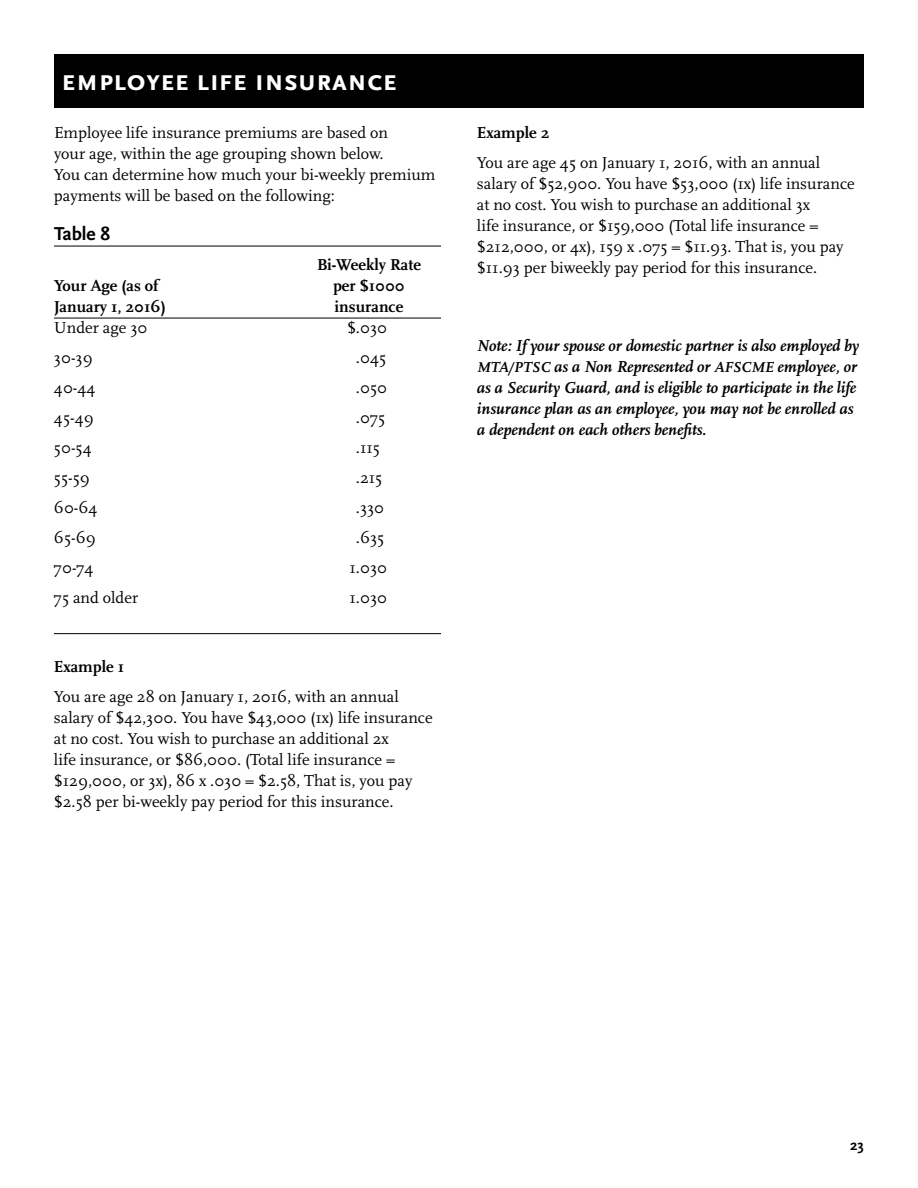
<style>
.page{position:relative;width:918px;height:1188px;background:#fff}
.page>*{position:absolute;margin:0;border:0;box-sizing:border-box;transform-origin:0 0}
.t1{font:700 30px "Scala Sans Caps";color:#fff}
.t2{font:700 19.5px "Scala Sans";color:#000}
.t3{font:16.5px/21px "Scala";color:#000}
.t4{font:italic 700 16.5px/21px "Scala";color:#000}
.t5{font:700 16.5px "Scala";color:#000}
.t6{font:700 15px "Scala Sans";color:#000}
.s1{font-size:15px}
</style>
<div class="page">
<hr style="left:54px;top:246px;width:387px;height:1px;background:#000">
<hr style="left:54px;top:318px;width:387px;height:1px;background:#000">
<hr style="left:54px;top:633px;width:387px;height:1px;background:#000">
<div style="left:54px;top:54px;width:810px;height:54px;background:#000"></div>
<h1 class="t1" style="left:62px;top:63px;width:337px">employee life insurance</h1>
<p class="t3" style="left:54px;top:123px;width:383px">Employee life insurance premiums are based on<br>your age, within the age grouping shown below.<br>You can determine how much your bi-weekly premium payments will be based on the following:</p>
<p class="t2" style="left:54px;top:223px;width:58px">Table 8</p>
<p class="t5" style="left:317px;top:256px;width:105px">Bi-Weekly Rate</p>
<p class="t5" style="left:54px;top:277px;width:106px">Your Age (as of</p>
<p class="t5" style="left:333px;top:277px;width:73px">per $1000</p>
<p class="t5" style="left:54px;top:298px;width:113px">January 1, 2016)</p>
<p class="t5" style="left:335px;top:298px;width:70px">insurance</p>
<p class="t3" style="left:54px;top:318px;width:95px">Under age 30</p>
<p class="t3" style="left:347px;top:318px;width:42px">$.030</p>
<p class="t3" style="left:54px;top:348px;width:40px">30-39</p>
<p class="t3" style="left:356px;top:348px;width:32px">.045</p>
<p class="t3" style="left:54px;top:378px;width:43px">40-44</p>
<p class="t3" style="left:356px;top:378px;width:33px">.050</p>
<p class="t3" style="left:54px;top:408px;width:41px">45-49</p>
<p class="t3" style="left:356px;top:408px;width:31px">. 075</p>
<p class="t3" style="left:54px;top:438px;width:39px">50-54</p>
<p class="t3" style="left:356px;top:438px;width:26px">.115</p>
<p class="t3" style="left:54px;top:468px;width:37px">55-59</p>
<p class="t3" style="left:356px;top:468px;width:28px">.215</p>
<p class="t3" style="left:54px;top:498px;width:45px">60-64</p>
<p class="t3" style="left:356px;top:498px;width:30px">.330</p>
<p class="t3" style="left:54px;top:528px;width:43px">65-69</p>
<p class="t3" style="left:356px;top:528px;width:30px">.635</p>
<p class="t3" style="left:54px;top:558px;width:41px">70-74</p>
<p class="t3" style="left:350px;top:558px;width:39px">1.030</p>
<p class="t3" style="left:54px;top:588px;width:86px">75 and older</p>
<p class="t3" style="left:350px;top:588px;width:39px">1.030</p>
<p class="t5" style="left:54px;top:658px;width:72px">Example 1</p>
<p class="t3" style="left:54px;top:687px;width:380px">You are age 28 on January 1, 2016, with an annual salary of $42,300. You have $43,000 (1x) life insurance at no cost. You wish to purchase an additional 2x<br>life insurance, or $86,000. (Total life insurance = $129,000, or 3x), 86 x .030 = $2.58, That is, you pay $2.58 per bi-weekly pay period for this insurance.</p>
<p class="t5" style="left:477px;top:124px;width:74px">Example 2</p>
<p class="t3" style="left:477px;top:153px;width:379px">You are age 45 on January 1, 2016, with an annual salary of $52,900. You have $53,000 (1x) life insurance at no cost. You wish to purchase an additional 3x<br>life insurance, or $159,000 (Total life insurance = $212,000, or 4x), 159 x .075 = $11.93. That is, you pay $11.93 per biweekly pay period for this insurance.</p>
<p class="t4" style="left:477px;top:336px;width:384px">Note: If your spouse or domestic partner is also employed by <span class="s1">MTA/PTSC</span> as a Non Represented or <span class="s1">AFSCME</span> employee, or as a Security Guard, and is eligible to participate in the life insurance plan as an employee, you may not be enrolled as a dependent on each others benefits.</p>
<p class="t6" style="left:850px;top:1137px;width:15px">23</p>
</div>
